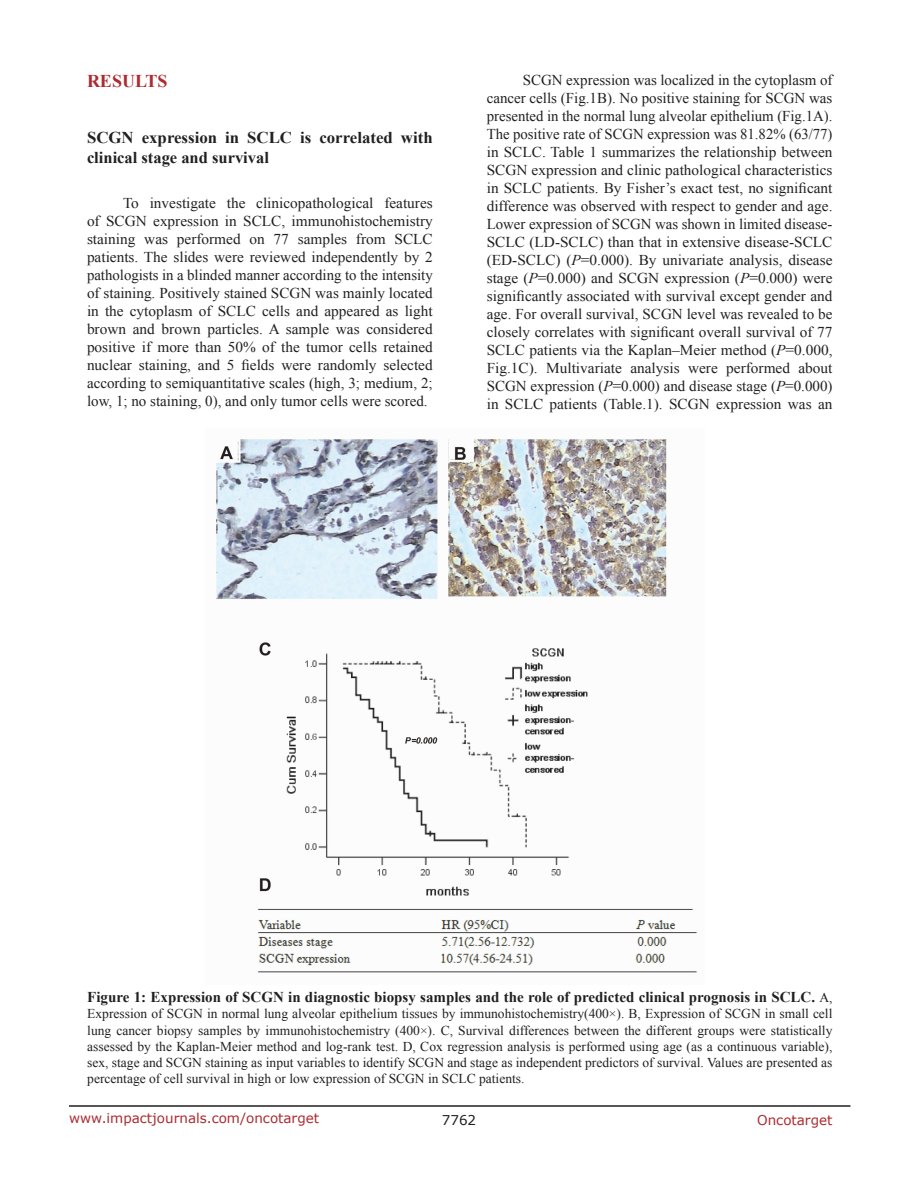
<style>
.page{position:relative;width:918px;height:1188px;background:#fff}
.page>*{position:absolute;margin:0;border:0;box-sizing:border-box;transform-origin:0 0}
.Heading{font:700 18px "Times New Roman";color:#ac2b31}
.SubHeading{font:700 16.5px/19.8px "Times New Roman";color:#221f22}
.BodyText{font:15px/18px "Times New Roman";color:#221f22;text-align:justify}
.FigureText{font:700 15px "Times New Roman";color:#221f22}
.FigureText-2{font:13.5px/16.2px "Times New Roman";color:#221f22;text-align:justify}
.t1{font:13.5px "Verdana";color:#ac2b31}
.t2{font:13.5px "Verdana";color:#221f22}
.s1{font-style:italic}
.s2{font-weight:400;font-size:13.5px}
</style>
<div class="page">
<hr style="left:69px;top:1105px;width:781px;height:2px;background:#231f20">
<img style="left:216px;top:439px;width:481px;height:534px">
<p class="Heading" style="left:87px;top:69px;width:82px">RESULTS</p>
<p class="SubHeading" style="left:87px;top:127px;width:347px">SCGN expression in SCLC is correlated with clinical stage and survival</p>
<p class="BodyText" style="left:87px;top:194px;width:347px;text-indent:36px">To investigate the clinicopathological features of SCGN expression in SCLC, immunohistochemistry staining was performed on 77 samples from SCLC patients. The slides were reviewed independently by 2 pathologists in a blinded manner according to the intensity of staining. Positively stained SCGN was mainly located in the cytoplasm of SCLC cells and appeared as light brown and brown particles. A sample was considered positive if more than 50% of the tumor cells retained nuclear staining, and 5 fields were randomly selected according to semiquantitative scales (high, 3; medium, 2; low, 1; no staining, 0), and only tumor cells were scored.</p>
<p class="BodyText" style="left:487px;top:71px;width:347px;text-indent:36px">SCGN expression was localized in the cytoplasm of cancer cells (Fig.1B). No positive staining for SCGN was presented in the normal lung alveolar epithelium (Fig.1A).<br>The positive rate of SCGN expression was 81.82% (63/77) in SCLC. Table 1 summarizes the relationship between SCGN expression and clinic pathological characteristics in SCLC patients. By Fisher’s exact test, no significant difference was observed with respect to gender and age.<br>Lower expression of SCGN was shown in limited disease-SCLC (LD-SCLC) than that in extensive disease-SCLC (ED-SCLC) (<span class="s1">P</span>=0.000). By univariate analysis, disease stage (<span class="s1">P</span>=0.000) and SCGN expression (<span class="s1">P</span>=0.000) were significantly associated with survival except gender and age. For overall survival, SCGN level was revealed to be closely correlates with significant overall survival of 77<br>SCLC patients via the Kaplan–Meier method (<span class="s1">P</span>=0.000, Fig.1C). Multivariate analysis were performed about SCGN expression (<span class="s1">P</span>=0.000) and disease stage (<span class="s1">P</span>=0.000) in SCLC patients (Table.1). SCGN expression was an</p>
<p class="FigureText" style="left:87px;top:987px;width:747px">Figure 1: Expression of SCGN in diagnostic biopsy samples and the role of predicted clinical prognosis in SCLC. <span class="s2">A,</span></p>
<p class="FigureText-2" style="left:87px;top:1006px;width:747px">Expression of SCGN in normal lung alveolar epithelium tissues by immunohistochemistry(400×). B, Expression of SCGN in small cell lung cancer biopsy samples by immunohistochemistry (400×). C, Survival differences between the different groups were statistically assessed by the Kaplan-Meier method and log-rank test. D, Cox regression analysis is performed using age (as a continuous variable), sex, stage and SCGN staining as input variables to identify SCGN and stage as independent predictors of survival. Values are presented as percentage of cell survival in high or low expression of SCGN in SCLC patients.</p>
<p class="t1" style="left:69px;top:1109px;width:252px">www.impactjournals.com/oncotarget</p>
<p class="t2" style="left:442px;top:1111px;width:36px">7762</p>
<p class="t1" style="left:757px;top:1111px;width:77px">Oncotarget</p>
</div>
